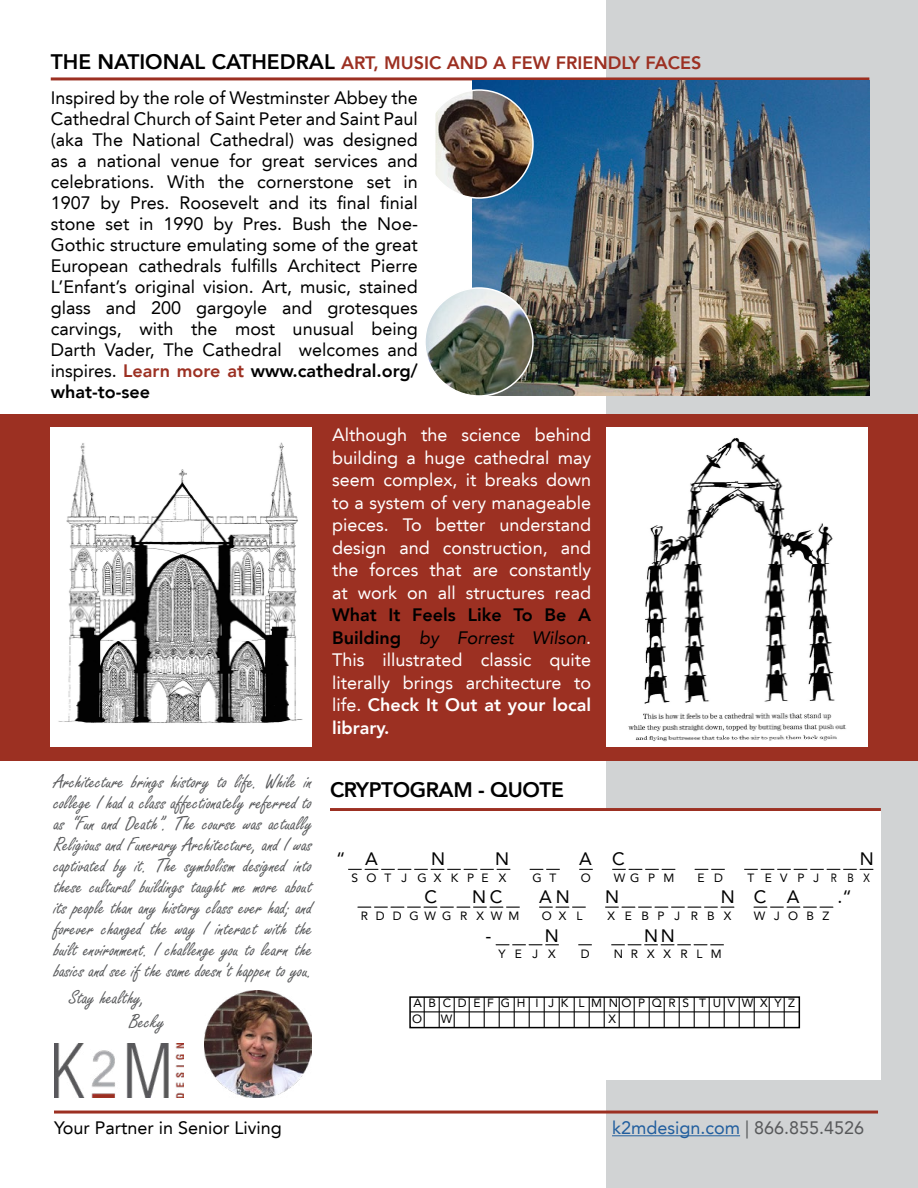
<style>
.page{position:relative;width:918px;height:1188px;background:#fff}
.page>*{position:absolute;margin:0;border:0;box-sizing:border-box;transform-origin:0 0}
.t1{font:21px/21px "Freestyle Script";color:#58595b;text-align:justify}
.t2{font:800 21px "Avenir LT";letter-spacing:-.02em;color:#000}
.t3{font:18px/21px "Avenir LT";color:#000;text-align:justify}
.t4{font:18px/22.5px "Avenir LT";color:#fff;text-align:justify}
.t5{font:800 18px "Avenir LT";color:#9c3022}
.t6{font:18px "Avenir LT";color:#215e9e}
.t7{font:12px/15.8px "Avenir LT";letter-spacing:.72em;color:#000}
.t8{font:12px "Avenir LT";letter-spacing:.595em;color:#000}
.t9{font:12px "Avenir LT";letter-spacing:.755em;color:#000}
.t10{font:12px "Avenir LT";letter-spacing:.855em;color:#000}
.t11{font:12px "Avenir LT";letter-spacing:.805em;color:#000}
.s1{font-size:21px;color:#000}
.s2{font-weight:800;color:#9c3022}
.s3{font-weight:800}
.s4{font-weight:800;color:#000}
.s5{font-style:italic;color:#000}
.s6{color:#58595b}
</style>
<div class="page">
<img style="left:54px;top:1044px;width:129px;height:53px">
<div style="left:606px;top:0;width:312px;height:1188px;background:#d1d3d4"></div>
<div style="left:0;top:414px;width:918px;height:346px;background:#9c3022"></div>
<img style="left:606px;top:428px;width:261px;height:319px">
<img style="left:51px;top:428px;width:261px;height:319px">
<hr style="left:330px;top:808px;width:551px;height:3px;background:#9c3022">
<div style="left:330px;top:811px;width:551px;height:269px;background:#fff"></div>
<svg style="left:348px;top:869px;width:162px;height:1px"></svg>
<svg style="left:358px;top:907px;width:162px;height:1px"></svg>
<svg style="left:530px;top:869px;width:30px;height:1px"></svg>
<svg style="left:496px;top:944px;width:63px;height:1px"></svg>
<svg style="left:578px;top:944px;width:14px;height:1px"></svg>
<svg style="left:611px;top:944px;width:113px;height:1px"></svg>
<svg style="left:539px;top:907px;width:47px;height:1px"></svg>
<svg style="left:605px;top:907px;width:129px;height:1px"></svg>
<svg style="left:754px;top:907px;width:79px;height:1px"></svg>
<svg style="left:579px;top:869px;width:14px;height:1px"></svg>
<svg style="left:612px;top:869px;width:63px;height:1px"></svg>
<svg style="left:695px;top:869px;width:30px;height:1px"></svg>
<svg style="left:744px;top:869px;width:129px;height:1px"></svg>
<div style="left:409px;top:996px;width:391px;height:32px;border:2px solid #000"></div>
<hr style="left:424px;top:997px;width:1px;height:31px;background:#000">
<hr style="left:439px;top:997px;width:1px;height:31px;background:#000">
<hr style="left:454px;top:997px;width:1px;height:31px;background:#000">
<hr style="left:469px;top:997px;width:1px;height:31px;background:#000">
<hr style="left:484px;top:997px;width:1px;height:31px;background:#000">
<hr style="left:499px;top:997px;width:1px;height:31px;background:#000">
<hr style="left:514px;top:997px;width:1px;height:31px;background:#000">
<hr style="left:529px;top:997px;width:1px;height:31px;background:#000">
<hr style="left:410px;top:1012px;width:389px;height:1px;background:#000">
<hr style="left:544px;top:997px;width:1px;height:31px;background:#000">
<hr style="left:559px;top:997px;width:1px;height:31px;background:#000">
<hr style="left:574px;top:997px;width:1px;height:31px;background:#000">
<hr style="left:589px;top:997px;width:1px;height:31px;background:#000">
<hr style="left:604px;top:997px;width:1px;height:31px;background:#000">
<hr style="left:619px;top:997px;width:1px;height:31px;background:#000">
<hr style="left:634px;top:997px;width:1px;height:31px;background:#000">
<hr style="left:649px;top:997px;width:1px;height:31px;background:#000">
<hr style="left:664px;top:997px;width:1px;height:31px;background:#000">
<hr style="left:679px;top:997px;width:1px;height:31px;background:#000">
<hr style="left:694px;top:997px;width:1px;height:31px;background:#000">
<hr style="left:709px;top:997px;width:1px;height:31px;background:#000">
<hr style="left:724px;top:997px;width:1px;height:31px;background:#000">
<hr style="left:739px;top:997px;width:1px;height:31px;background:#000">
<hr style="left:754px;top:997px;width:1px;height:31px;background:#000">
<hr style="left:769px;top:997px;width:1px;height:31px;background:#000">
<hr style="left:784px;top:997px;width:1px;height:31px;background:#000">
<hr style="left:612px;top:1135px;width:128px;height:1px;background:#215e9e">
<hr style="left:54px;top:1111px;width:824px;height:3px;background:#9c3022">
<hr style="left:51px;top:77px;width:818px;height:3px;background:#9c3022">
<img style="left:473px;top:80px;width:396px;height:316px">
<img style="left:436px;top:90px;width:97px;height:108px">
<div style="left:424px;top:89px;width:110px;height:110px;border:2px solid #fff;border-radius:50%"></div>
<img style="left:425px;top:288px;width:108px;height:108px;border-radius:54px">
<div style="left:424px;top:287px;width:110px;height:110px;border:2px solid #fff;border-radius:50%"></div>
<img style="left:204px;top:990px;width:108px;height:108px">
<p class="t5" style="left:51px;top:52px;width:652px"><span class="s1">THE NATIONAL CATHEDRAL</span> ART, MUSIC AND A FEW FRIENDLY FACES</p>
<p class="t3" style="left:51px;top:87px;width:369px">Inspired by the role of Westminster Abbey the Cathedral Church of Saint Peter and Saint Paul (aka The National Cathedral) was designed as a national venue for great services and celebrations. With the cornerstone set in 1907 by Pres. Roosevelt and its final finial stone set in 1990 by Pres. Bush the Noe-Gothic structure emulating some of the great European cathedrals fulfills Architect Pierre L’Enfant’s original vision. Art, music, stained glass and 200 gargoyle and grotesques carvings, with the most unusual being Darth Vader, The Cathedral welcomes and inspires. <span class="s2">Learn more at</span> <span class="s3">www.cathedral.org/ what-to-see</span></p>
<p class="t1" style="left:54px;top:772px;width:260px">Architecture brings history to life. While in college I had a class affectionately referred to as “Fun and Death”. The course was actually Religious and Funerary Architecture, and I was captivated by it. The symbolism designed into these cultural buildings taught me more about its people than any history class ever had; and forever changed the way I interact with the built environment. I challenge you to learn the basics and see if the same doesn’t happen to you.</p>
<p class="t1" style="left:130px;top:987px;width:37px;line-height:23.2px;text-indent:-61px">Stay healthy,<br>Becky</p>
<p class="t4" style="left:332px;top:424px;width:261px">Although the science behind building a huge cathedral may seem complex, it breaks down to a system of very manageable pieces. To better understand design and construction, and the forces that are constantly at work on all structures read</p>
<p class="t4" style="left:332px;top:604px;width:261px"><span class="s4">What It Feels Like To Be A Building</span> <span class="s5">by Forrest Wilson</span>.<br>This illustrated classic quite literally brings architecture to life. <span class="s3">Check It Out at your local library.</span></p>
<p class="t2" style="left:330px;top:777px;width:235px">CRYPTOGRAM - QUOTE</p>
<p class="t3" style="left:336px;top:849px;width:11px">“</p>
<p class="t3" style="left:365px;top:849px;width:14px">A</p>
<p class="t3" style="left:431px;top:849px;width:16px">N</p>
<p class="t3" style="left:495px;top:849px;width:16px">N</p>
<p class="t3" style="left:579px;top:849px;width:47px">A C</p>
<p class="t3" style="left:860px;top:849px;width:16px">N</p>
<p class="t7" style="left:352px;top:870px;width:8px">S</p>
<p class="t9" style="left:366px;top:871px;width:142px">OTJGXKPEX</p>
<p class="t7" style="left:532px;top:870px;width:25px">G T</p>
<p class="t7" style="left:581px;top:870px;width:12px">O</p>
<p class="t7" style="left:614px;top:870px;width:62px">WGPM</p>
<p class="t7" style="left:698px;top:870px;width:27px">E D</p>
<p class="t10" style="left:747px;top:871px;width:124px">TEVPJR BX</p>
<p class="t8" style="left:361px;top:909px;width:160px">RDDGWGR XWM</p>
<p class="t7" style="left:542px;top:908px;width:42px">OX L</p>
<p class="t11" style="left:607px;top:909px;width:125px">XEBPJRBX</p>
<p class="t7" style="left:754px;top:908px;width:77px">WJOBZ</p>
<p class="t7" style="left:498px;top:946px;width:59px">YEJX</p>
<p class="t7" style="left:581px;top:946px;width:10px">D</p>
<p class="t7" style="left:614px;top:946px;width:110px">NRXXRLM</p>
<p class="t3" style="left:424px;top:887px;width:14px">C</p>
<p class="t3" style="left:472px;top:887px;width:32px">NC</p>
<p class="t3" style="left:539px;top:887px;width:32px">AN</p>
<p class="t3" style="left:605px;top:887px;width:16px">N</p>
<p class="t3" style="left:721px;top:887px;width:80px">NCA</p>
<p class="t3" style="left:837px;top:887px;width:16px">.“</p>
<p class="t3" style="left:486px;top:926px;width:7px">-</p>
<p class="t3" style="left:545px;top:926px;width:16px">N</p>
<p class="t3" style="left:644px;top:926px;width:32px">NN</p>
<p class="t7" style="left:412px;top:996px;width:385px">A B C D E F G H I J K L M N O P Q R S T U V W X Y Z<br>O</p>
<p class="t7" style="left:441px;top:1011px;width:13px">W</p>
<p class="t7" style="left:609px;top:1011px;width:9px">X</p>
<p class="t3" style="left:54px;top:1117px;width:229px">Your Partner in Senior Living</p>
<p class="t6" style="left:612px;top:1117px;width:254px">k2mdesign.com <span class="s6">| 866.855.4526</span></p>
</div>
